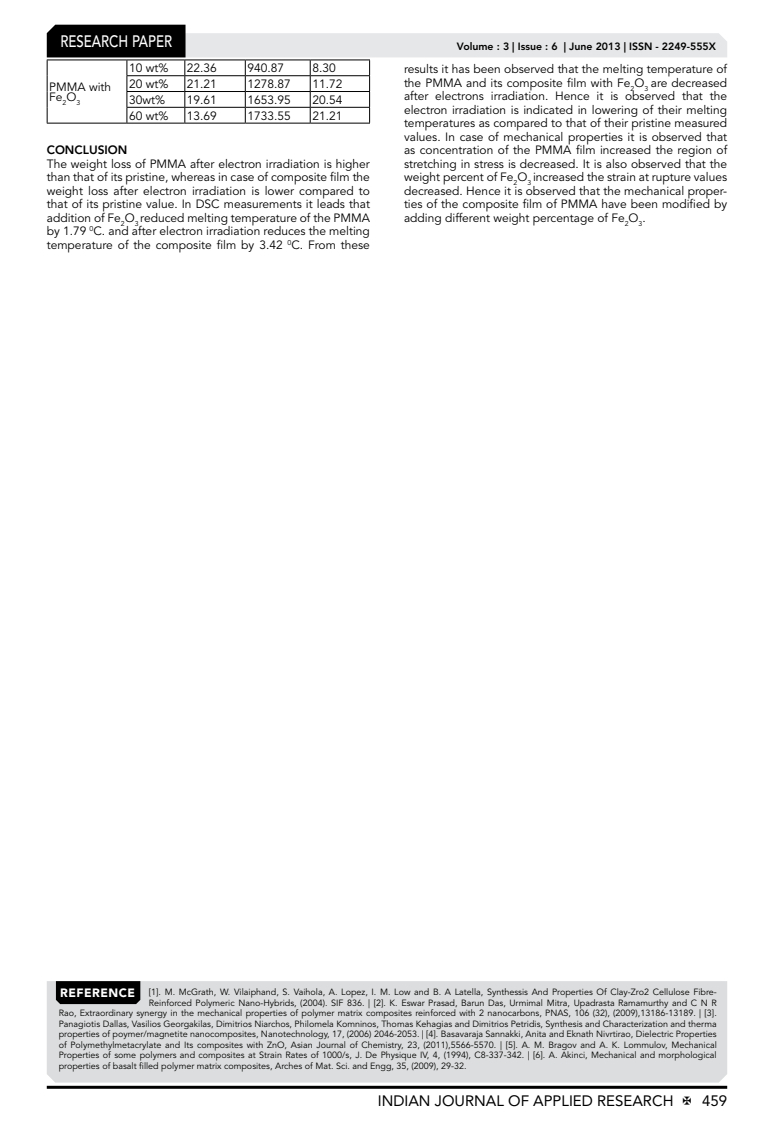
<style>
.page{position:relative;width:774px;height:1136px;background:#fff}
.page>*{position:absolute;margin:0;border:0;box-sizing:border-box;transform-origin:0 0}
.t1{font:500 16.5px "Avenir LT Std";color:#fff;scale:.8 1}
.t2{font:15px "Avenir LT Std";color:#000}
.t3{font:12px/13.5px "Avenir LT Std";color:#000;text-align:justify}
.t4{font:800 12px "Avenir LT Std";color:#000}
.t5{font:800 10.5px "Avenir LT Std";color:#000}
.t6{font:9px "Avenir LT Std";color:#000}
.s1{font-weight:900;font-size:12px;color:#fff}
</style>
<div class="page">
<hr style="left:47px;top:1085px;width:680px;height:3px;background:#000">
<div style="left:47px;top:981px;width:680px;height:101px;background:#dcddde"></div>
<div style="left:56px;top:981px;width:84px;height:22px;background:#000"></div>
<svg style="left:47px;top:25px;width:680px;height:98px"></svg>
<hr style="left:47px;top:123px;width:80px;height:1px;background:#000">
<hr style="left:127px;top:123px;width:58px;height:1px;background:#000">
<hr style="left:185px;top:123px;width:60px;height:1px;background:#000">
<hr style="left:245px;top:123px;width:65px;height:1px;background:#000">
<hr style="left:310px;top:123px;width:60px;height:1px;background:#000">
<h1 class="t1" style="left:60px;top:32px;width:139px">RESEARCH PAPER</h1>
<p class="t3" style="left:49px;top:82px;width:64px;line-height:10.5px">PMMA with<br>Fe<sub>2</sub>O<sub>3</sub></p>
<p class="t3" style="left:129px;top:62px;width:41px">10 wt%</p>
<p class="t3" style="left:187px;top:62px;width:32px">22.36</p>
<p class="t3" style="left:247px;top:62px;width:38px">940.87</p>
<p class="t3" style="left:312px;top:62px;width:25px">8.30</p>
<p class="t3" style="left:129px;top:78px;width:41px">20 wt%</p>
<p class="t3" style="left:187px;top:78px;width:32px">21.21</p>
<p class="t3" style="left:247px;top:78px;width:45px">1278.87</p>
<p class="t3" style="left:312px;top:78px;width:32px">11.72</p>
<p class="t3" style="left:129px;top:93px;width:37px">30wt%</p>
<p class="t3" style="left:187px;top:93px;width:32px">19.61</p>
<p class="t3" style="left:247px;top:93px;width:45px">1653.95</p>
<p class="t3" style="left:312px;top:93px;width:32px">20.54</p>
<p class="t3" style="left:129px;top:109px;width:41px">60 wt%</p>
<p class="t3" style="left:187px;top:109px;width:32px">13.69</p>
<p class="t3" style="left:247px;top:109px;width:45px">1733.55</p>
<p class="t3" style="left:312px;top:109px;width:32px">21.21</p>
<p class="t4" style="left:47px;top:143px;width:82px">CONCLUSION</p>
<p class="t3" style="left:47px;top:157px;width:325px">The weight loss of PMMA after electron irradiation is higher than that of its pristine, whereas in case of composite film the weight loss after electron irradiation is lower compared to that of its pristine value. In DSC measurements it leads that addition of Fe<sub>2</sub>O<sub>3</sub> reduced melting temperature of the PMMA by 1.79 <sup>0</sup>C. and after electron irradiation reduces the melting temperature of the composite film by 3.42 <sup>0</sup>C. From these</p>
<p class="t5" style="left:457px;top:41px;width:261px">Volume : 3 | Issue : 6 | June 2013 | ISSN - 2249-555X</p>
<p class="t3" style="left:404px;top:62px;width:325px">results it has been observed that the melting temperature of the PMMA and its composite film with Fe<sub>2</sub>O<sub>3</sub> are decreased after electrons irradiation. Hence it is observed that the electron irradiation is indicated in lowering of their melting temperatures as compared to that of their pristine measured values. In case of mechanical properties it is observed that as concentration of the PMMA film increased the region of stretching in stress is decreased. It is also observed that the weight percent of Fe<sub>2</sub>O<sub>3</sub> increased the strain at rupture values decreased. Hence it is observed that the mechanical proper&shy;ties of the composite film of PMMA have been modified by adding different weight percentage of Fe<sub>2</sub>O<sub>3</sub>.</p>
<p class="t6" style="left:60px;top:986px;width:658px"><span class="s1">REFERENCE</span> [1]. M. McGrath, W. Vilaiphand, S. Vaihola, A. Lopez, I. M. Low and B. A Latella, Synthessis And Properties Of Clay-Zro2 Cellulose Fibre-</p>
<p class="t6" style="left:149px;top:997px;width:569px">Reinforced Polymeric Nano-Hybrids, (2004). SIF 836. | [2]. K. Eswar Prasad, Barun Das, Urmimal Mitra, Upadrasta Ramamurthy and C N R</p>
<p class="t6" style="left:59px;top:1007px;width:660px">Rao, Extraordinary synergy in the mechanical properties of polymer matrix composites reinforced with 2 nanocarbons, PNAS, 106 (32), (2009),13186-13189. | [3].</p>
<p class="t6" style="left:59px;top:1018px;width:659px">Panagiotis Dallas, Vasilios Georgakilas, Dimitrios Niarchos, Philomela Komninos, Thomas Kehagias and Dimitrios Petridis, Synthesis and Characterization and therma</p>
<p class="t6" style="left:59px;top:1028px;width:659px">properties of poymer/magnetite nanocomposites, Nanotechnology, 17, (2006) 2046-2053. | [4]. Basavaraja Sannakki, Anita and Eknath Nivrtirao, Dielectric Properties</p>
<p class="t6" style="left:59px;top:1039px;width:660px">of Polymethylmetacrylate and Its composites with ZnO, Asian Journal of Chemistry, 23, (2011),5566-5570. | [5]. A. M. Bragov and A. K. Lommulov, Mechanical</p>
<p class="t6" style="left:59px;top:1049px;width:660px">Properties of some polymers and composites at Strain Rates of 1000/s, J. De Physique IV, 4, (1994), C8-337-342. | [6]. A. Akinci, Mechanical and morphological</p>
<p class="t6" style="left:59px;top:1060px;width:410px">properties of basalt filled polymer matrix composites, Arches of Mat. Sci. and Engg, 35, (2009), 29-32.</p>
<p class="t2" style="left:378px;top:1091px;width:297px">INDIAN JOURNAL OF APPLIED RESEARCH</p>
<p class="t2" style="left:702px;top:1091px;width:27px">459</p>
</div>
